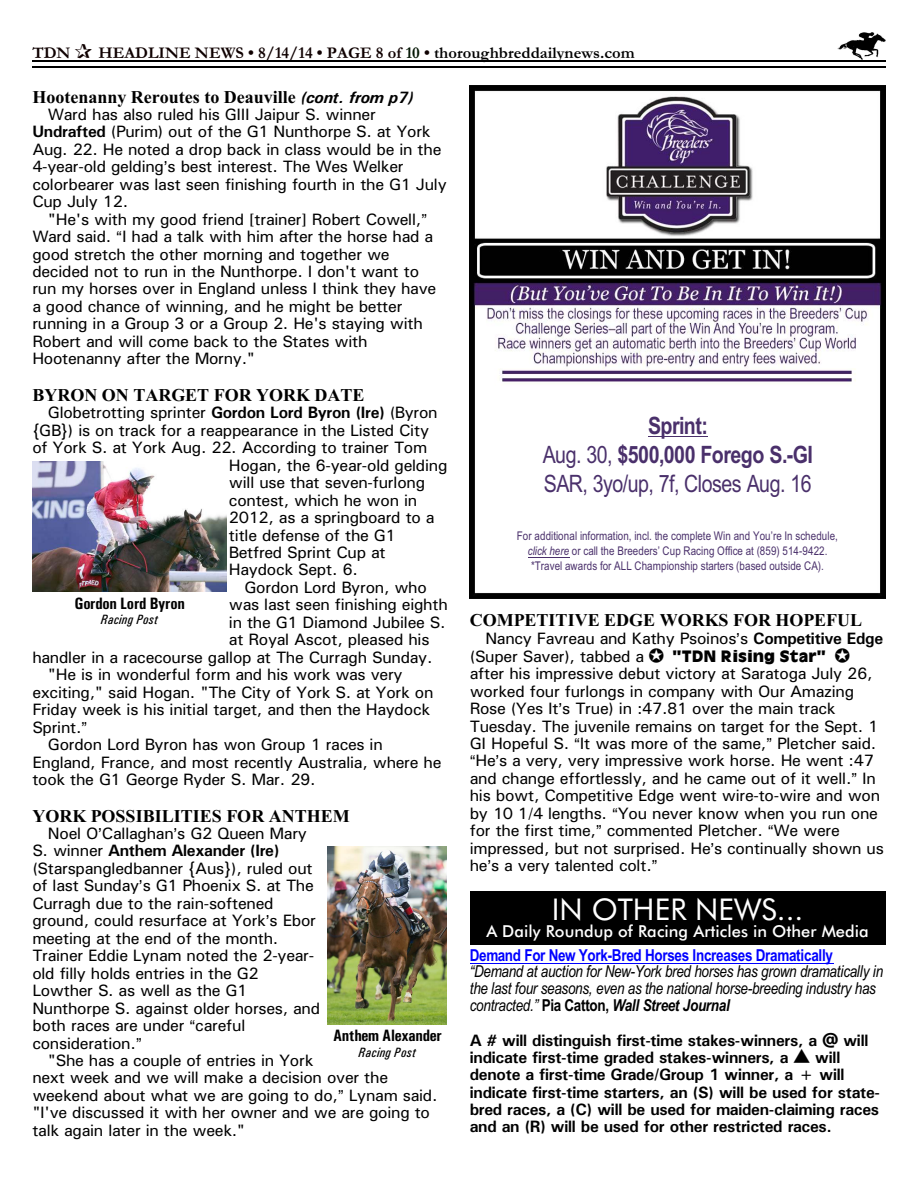
<style>
.page{position:relative;width:918px;height:1188px;background:#fff}
.page>*{position:absolute;margin:0;border:0;box-sizing:border-box;transform-origin:0 0}
.t1{font:30px "Futura BT";color:#fff}
.t2{font:24px/29.2px "Arial Narrow";letter-spacing:-.02em;color:#4a306b;text-align:center}
.t3{font:700 18px "Times New Roman";color:#000}
.t4{font:16.5px/17.4px "Univers";letter-spacing:-.015em;color:#000}
.t5{font:700 16.5px/17.2px "Univers";letter-spacing:-.015em;color:#000}
.t6{font:italic 16.5px/16.8px "Arial Narrow";letter-spacing:-.02em;color:#000}
.t7{font:700 16.5px "Garamond Normal";color:#0f0000}
.t8{font:700 16.5px "Arial Narrow";letter-spacing:-.02em;color:#00f}
.t9{font:500 16.5px "Futura BT";color:#fff}
.t10{font:700 16.5px "Univers Condensed";letter-spacing:-.02em;color:#000}
.t11{font:900 16.5px "Antiquarian";color:#000}
.t12{font:italic 13.5px "Univers Condensed";letter-spacing:.02em;color:#000}
.t13{font:12px/14.7px "Arial Narrow";color:#4a306b;text-align:center}
.s1{color:#001400}
.s2{color:#000}
.s3{font-family:"Univers";font-style:italic;font-size:16.5px}
.s4{font-weight:700}
.s5{font-style:italic}
.s6{font-weight:700;font-style:normal}
</style>
<div class="page">
<img style="left:837px;top:32px;width:49px;height:27px">
<hr style="left:32px;top:60px;width:853px;height:2px;background:#000">
<hr style="left:32px;top:66px;width:853px;height:1px;background:#000">
<hr style="left:470px;top:963px;width:363px;height:1px;background:#00f">
<img style="left:470px;top:85px;width:416px;height:513px">
<hr style="left:648px;top:436px;width:59px;height:1px;background:#4a306b">
<hr style="left:528px;top:557px;width:41px;height:1px;background:#4a306b">
<img style="left:32px;top:462px;width:195px;height:129px">
<img style="left:328px;top:846px;width:119px;height:178px">
<div style="left:470px;top:891px;width:415px;height:53px;background:#000"></div>
<p class="t7" style="left:32px;top:48px;width:40px">TDN</p>
<p class="t7" style="left:98px;top:48px;width:538px">HEADLINE NEWS • 8/14/14 • PAGE 8 of <span class="s1">10</span> • <span class="s2">thoroughbreddailynews.com</span></p>
<p class="t3" style="left:32px;top:90px;width:383px">Hootenanny Reroutes to Deauville <span class="s3">(cont. from p7)</span></p>
<p class="t4" style="left:48px;top:107px;width:329px">Ward has also ruled his GIII Jaipur S. winner</p>
<p class="t4" style="left:32px;top:124px;width:400px"><span class="s4">Undrafted</span> (Purim) out of the G1 Nunthorpe S. at York</p>
<p class="t4" style="left:32px;top:142px;width:411px">Aug. 22. He noted a drop back in class would be in the</p>
<p class="t4" style="left:32px;top:159px;width:373px">4-year-old gelding s best interest. The Wes Welker</p>
<p class="t4" style="left:32px;top:177px;width:416px">colorbearer was last seen finishing fourth in the G1 July</p>
<p class="t4" style="left:32px;top:194px;width:97px">Cup July 12.</p>
<p class="t4" style="left:48px;top:212px;width:375px">"He's with my good friend [trainer] Robert Cowell,</p>
<p class="t4" style="left:32px;top:229px;width:403px">Ward said. I had a talk with him after the horse had a</p>
<p class="t4" style="left:32px;top:247px;width:359px">good stretch the other morning and together we</p>
<p class="t4" style="left:32px;top:264px;width:388px">decided not to run in the Nunthorpe. I don't want to</p>
<p class="t4" style="left:32px;top:282px;width:406px">run my horses over in England unless I think they have</p>
<p class="t4" style="left:32px;top:299px;width:372px">a good chance of winning, and he might be better</p>
<p class="t4" style="left:32px;top:316px;width:392px">running in a Group 3 or a Group 2. He's staying with</p>
<p class="t4" style="left:32px;top:334px;width:337px">Robert and will come back to the States with</p>
<p class="t4" style="left:32px;top:351px;width:224px">Hootenanny after the Morny."</p>
<p class="t3" style="left:32px;top:389px;width:334px">BYRON ON TARGET FOR YORK DATE</p>
<p class="t4" style="left:48px;top:405px;width:391px">Globetrotting sprinter <span class="s4">Gordon Lord Byron (Ire)</span> (Byron</p>
<p class="t4" style="left:32px;top:423px;width:398px">{GB}) is on track for a reappearance in the Listed City</p>
<p class="t4" style="left:32px;top:440px;width:397px">of York S. at York Aug. 22. According to trainer Tom</p>
<p class="t4" style="left:229px;top:458px;width:220px">Hogan, the 6-year-old gelding</p>
<p class="t4" style="left:229px;top:475px;width:198px">will use that seven-furlong</p>
<p class="t4" style="left:229px;top:493px;width:190px">contest, which he won in</p>
<p class="t4" style="left:229px;top:510px;width:207px">2012, as a springboard to a</p>
<p class="t4" style="left:229px;top:528px;width:168px">title defense of the G1</p>
<p class="t4" style="left:229px;top:545px;width:158px">Betfred Sprint Cup at</p>
<p class="t4" style="left:229px;top:563px;width:130px">Haydock Sept. 6.</p>
<p class="t4" style="left:245px;top:580px;width:184px">Gordon Lord Byron, who</p>
<p class="t4" style="left:229px;top:597px;width:220px">was last seen finishing eighth</p>
<p class="t4" style="left:229px;top:615px;width:218px">in the G1 Diamond Jubilee S.</p>
<p class="t4" style="left:229px;top:632px;width:202px">at Royal Ascot, pleased his</p>
<p class="t4" style="left:32px;top:650px;width:402px">handler in a racecourse gallop at The Curragh Sunday.</p>
<p class="t4" style="left:48px;top:667px;width:356px">"He is in wonderful form and his work was very</p>
<p class="t4" style="left:32px;top:685px;width:403px">exciting," said Hogan. "The City of York S. at York on</p>
<p class="t4" style="left:32px;top:702px;width:399px">Friday week is his initial target, and then the Haydock</p>
<p class="t4" style="left:32px;top:720px;width:51px">Sprint.</p>
<p class="t4" style="left:48px;top:737px;width:336px">Gordon Lord Byron has won Group 1 races in</p>
<p class="t4" style="left:32px;top:755px;width:411px">England, France, and most recently Australia, where he</p>
<p class="t4" style="left:32px;top:772px;width:285px">took the G1 George Ryder S. Mar. 29.</p>
<p class="t3" style="left:32px;top:810px;width:319px">YORK POSSIBILITIES FOR ANTHEM</p>
<p class="t4" style="left:32px;top:826px;width:289px;text-indent:16px">Noel O Callaghan s G2 Queen Mary<br>S. winner <span class="s4">Anthem Alexander (Ire) </span>(Starspangledbanner {Aus}), ruled out of last Sunday s G1 Phoenix S. at The<br>Curragh due to the rain-softened ground, could resurface at York s Ebor meeting at the end of the month.<br>Trainer Eddie Lynam noted the 2-year&shy;old filly holds entries in the G2<br>Lowther S. as well as the G1<br>Nunthorpe S. against older horses, and both races are under careful consideration.</p>
<p class="t4" style="left:32px;top:1053px;width:407px;text-indent:16px">"She has a couple of entries in York<br>next week and we will make a decision over the weekend about what we are going to do, Lynam said. "I've discussed it with her owner and we are going to talk again later in the week."</p>
<h2 class="t2" style="left:543px;top:413px;width:272px"><span class="s4">Sprint:<br></span>Aug. 30, <span class="s4">$500,000 Forego S.-GI<br></span>SAR, 3yo/up, 7f, Closes Aug. 16</h2>
<p class="t13" style="left:517px;top:530px;width:322px">For additional information, incl. the complete Win and You’re In schedule, <span class="s5">click here</span> or call the Breeders’ Cup Racing Office at (859) 514-9422. *Travel awards for ALL Championship starters (based outside CA).</p>
<p class="t10" style="left:75px;top:597px;width:112px">Gordon Lord Byron</p>
<p class="t12" style="left:101px;top:615px;width:59px">Racing Post</p>
<p class="t3" style="left:470px;top:614px;width:394px">COMPETITIVE EDGE WORKS FOR HOPEFUL</p>
<p class="t4" style="left:470px;top:630px;width:415px;line-height:18px;text-indent:16px">Nancy Favreau and Kathy Psoinos s <span class="s4">Competitive Edge </span>(Super Saver), tabbed a</p>
<p class="t11" style="left:673px;top:650px;width:155px">“TDN Rising Star”</p>
<p class="t4" style="left:470px;top:666px;width:404px">after his impressive debut victory at Saratoga July 26,</p>
<p class="t4" style="left:470px;top:684px;width:386px">worked four furlongs in company with Our Amazing</p>
<p class="t4" style="left:470px;top:701px;width:367px">Rose (Yes It s True) in :47.81 over the main track</p>
<p class="t4" style="left:470px;top:719px;width:410px">Tuesday. The juvenile remains on target for the Sept. 1</p>
<p class="t4" style="left:470px;top:736px;width:408px">GI Hopeful S. It was more of the same, Pletcher said.</p>
<p class="t4" style="left:476px;top:754px;width:400px">He s a very, very impressive work horse. He went :47</p>
<p class="t4" style="left:470px;top:771px;width:408px">and change effortlessly, and he came out of it well. In</p>
<p class="t4" style="left:470px;top:788px;width:412px">his bowt, Competitive Edge went wire-to-wire and won</p>
<p class="t4" style="left:470px;top:806px;width:410px">by 10 1/4 lengths. You never know when you run one</p>
<p class="t4" style="left:470px;top:823px;width:372px">for the first time, commented Pletcher. We were</p>
<p class="t4" style="left:470px;top:841px;width:416px">impressed, but not surprised. He s continually shown us</p>
<p class="t4" style="left:470px;top:858px;width:184px">he s a very talented colt.</p>
<h1 class="t1" style="left:552px;top:897px;width:253px">IN OTHER NEWS...</h1>
<p class="t9" style="left:486px;top:925px;width:384px">A Daily Roundup of Racing Articles in Other Media</p>
<p class="t8" style="left:470px;top:949px;width:365px">Demand For New York-Bred Horses Increases Dramatically</p>
<p class="t6" style="left:470px;top:965px;width:415px">“Demand at auction for New-York bred horses has grown dramatically in the last four seasons, even as the national horse-breeding industry has contracted.” <span class="s6">Pia Catton,</span> <span class="s4">Wall Street Journal</span></p>
<p class="t5" style="left:470px;top:1033px;width:412px">A # will distinguish first-time stakes-winners, a @ will indicate first-time graded stakes-winners, a ▲ will denote a first-time Grade/Group 1 winner, a + will indicate first-time starters, an (S) will be used for state&shy;bred races, a (C) will be used for maiden-claiming races and an (R) will be used for other restricted races.</p>
<p class="t10" style="left:333px;top:1030px;width:111px">Anthem Alexander</p>
<p class="t12" style="left:359px;top:1047px;width:59px">Racing Post</p>
</div>
